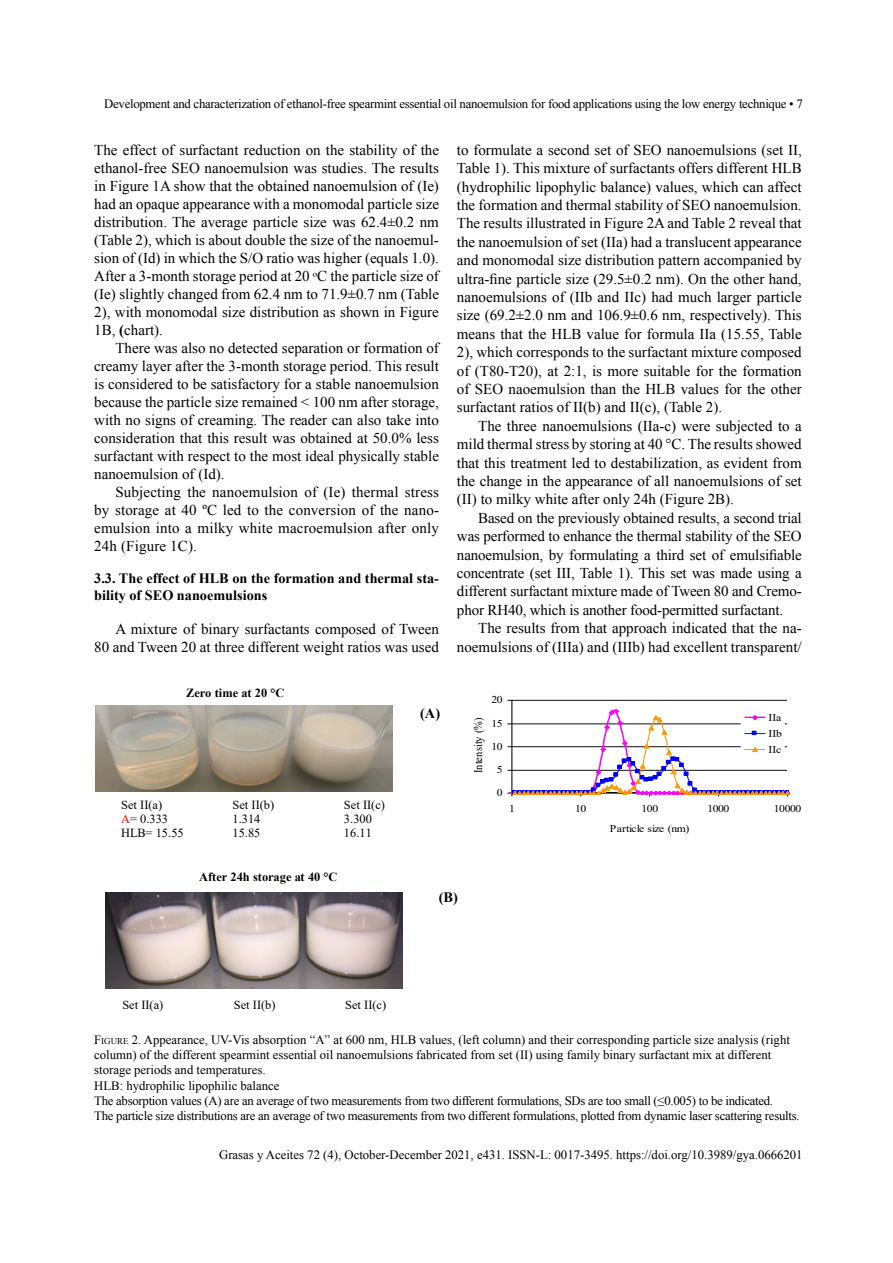
<style>
.page{position:relative;width:893px;height:1263px;background:#fff}
.page>*{position:absolute;margin:0;border:0;box-sizing:border-box;transform-origin:0 0}
.t1{font:15px/18.5px "Times New Roman";color:#000;text-align:justify}
.t2{font:700 14.4px "Times New Roman";color:#000}
.t3{font:700 14.25px/16.5px "Times New Roman";color:#000}
.t4{font:12.75px/15.3px "Times New Roman";color:#000}
.t5{font:12.75px "Times New Roman";letter-spacing:-.02em;color:#000}
.t6{font:12.45px "Times New Roman";color:#000}
.t7{font:700 12.45px "Times New Roman";color:#000}
.t8{font:11.7px "Times New Roman";letter-spacing:.005em;color:#000;scale:.89 1}
.t9{font:10.35px/15.9px "Times New Roman";letter-spacing:-.035em;color:#000;text-align:justify;scale:1.12 1}
.t10{font:10.35px "Times New Roman";letter-spacing:-.015em;color:#000;scale:1.12 1}
.s1{font-weight:700}
.s2{color:#f00}
.s3{font-style:inherit}
.s4{font-size:8.85px}
</style>
<div class="page">
<img style="left:95px;top:706px;width:297px;height:85px">
<hr style="left:512px;top:700px;width:275px;height:1px;background:#000">
<hr style="left:511px;top:700px;width:1px;height:92px;background:#000">
<svg style="left:508px;top:708px;width:282px;height:88px"></svg>
<img style="left:106px;top:892px;width:297px;height:96px">
<p class="t5" style="left:104px;top:95px;width:700px">Development and characterization of ethanol-free spearmint essential oil nanoemulsion for food applications using the low energy technique • 7</p>
<p class="t1" style="left:94px;top:140px;width:346px;line-height:18px">The effect of surfactant reduction on the stability of the ethanol-free SEO nanoemulsion was studies. The results in Figure 1A show that the obtained nanoemulsion of (Ie) had an opaque appearance with a monomodal particle size distribution. The average particle size was 62.4±0.2 nm (Table 2), which is about double the size of the nanoemul&shy;sion of (Id) in which the S/O ratio was higher (equals 1.0).<br>After a 3-month storage period at 20 ᵒC the particle size of (Ie) slightly changed from 62.4 nm to 71.9±0.7 nm (Table 2), with monomodal size distribution as shown in Figure 1B, <span class="s1">(</span>chart).</p>
<p class="t1" style="left:94px;top:338px;width:346px;line-height:18px;text-indent:21px">There was also no detected separation or formation of creamy layer after the 3-month storage period. This result is considered to be satisfactory for a stable nanoemulsion because the particle size remained &lt; 100 nm after storage, with no signs of creaming. The reader can also take into consideration that this result was obtained at 50.0% less surfactant with respect to the most ideal physically stable nanoemulsion of (Id).</p>
<p class="t1" style="left:94px;top:482px;width:346px;line-height:18px;text-indent:21px">Subjecting the nanoemulsion of (Ie) thermal stress by storage at 40 ºC led to the conversion of the nano&shy;emulsion into a milky white macroemulsion after only 24h (Figure 1C).</p>
<p class="t3" style="left:94px;top:570px;width:346px">3.3. The effect of HLB on the formation and thermal sta&shy;bility of SEO nanoemulsions</p>
<p class="t1" style="left:94px;top:619px;width:346px;line-height:18px;text-align:right">A mixture of binary surfactants composed of Tween<br>80 and Tween 20 at three different weight ratios was used</p>
<p class="t1" style="left:457px;top:140px;width:346px">to formulate a second set of SEO nanoemulsions (set II, Table 1). This mixture of surfactants offers different HLB (hydrophilic lipophylic balance) values, which can affect the formation and thermal stability of SEO nanoemulsion.<br>The results illustrated in Figure 2A and Table 2 reveal that the nanoemulsion of set (IIa) had a translucent appearance and monomodal size distribution pattern accompanied by ultra-fine particle size (29.5±0.2 nm). On the other hand, nanoemulsions of (IIb and IIc) had much larger particle size (69.2±2.0 nm and 106.9±0.6 nm, respectively). This means that the HLB value for formula IIa (15.55, Table 2), which corresponds to the surfactant mixture composed of (T80-T20), at 2:1, is more suitable for the formation of SEO naoemulsion than the HLB values for the other surfactant ratios of II(b) and II(c), (Table 2).</p>
<p class="t1" style="left:457px;top:416px;width:346px;text-indent:21px">The three nanoemulsions (IIa-c) were subjected to a mild thermal stress by storing at 40 °C. The results showed that this treatment led to destabilization, as evident from the change in the appearance of all nanoemulsions of set (II) to milky white after only 24h (Figure 2B).</p>
<p class="t1" style="left:457px;top:508px;width:346px;text-indent:21px">Based on the previously obtained results, a second trial was performed to enhance the thermal stability of the SEO nanoemulsion, by formulating a third set of emulsifiable concentrate (set III, Table 1). This set was made using a different surfactant mixture made of Tween 80 and Cremo&shy;phor RH40, which is another food-permitted surfactant.</p>
<p class="t1" style="left:457px;top:619px;width:346px;text-align:right">The results from that approach indicated that the na&shy;noemulsions of (IIIa) and (IIIb) had excellent transparent/</p>
<p class="t7" style="left:186px;top:684px;width:100px">Zero time at 20 °C</p>
<p class="t6" style="left:121px;top:796px;width:43px">Set II(a)</p>
<p class="t6" style="left:233px;top:796px;width:43px">Set II(b)</p>
<p class="t6" style="left:344px;top:796px;width:43px">Set II(c)</p>
<p class="t6" style="left:121px;top:810px;width:49px"><span class="s2">A</span>= 0.333</p>
<p class="t6" style="left:233px;top:810px;width:29px">1.314</p>
<p class="t6" style="left:344px;top:810px;width:29px">3.300</p>
<p class="t6" style="left:121px;top:824px;width:64px">HLB= 15.55</p>
<p class="t6" style="left:233px;top:824px;width:29px">15.85</p>
<p class="t6" style="left:344px;top:824px;width:29px">16.11</p>
<p class="t7" style="left:199px;top:868px;width:140px">After 24h storage at 40 °C</p>
<p class="t2" style="left:420px;top:703px;width:21px">(A)</p>
<p class="t9" style="left:491px;top:692px;width:12px">20</p>
<p class="t8" style="left:470px;top:773px;width:64px;rotate:-90deg">Intensity (%)</p>
<p class="t9" style="left:768px;top:709px;width:14px">IIa IIb IIc</p>
<p class="t9" style="left:491px;top:715px;width:12px">15</p>
<p class="t9" style="left:491px;top:738px;width:12px">10</p>
<p class="t9" style="left:497px;top:762px;width:7px">5</p>
<p class="t9" style="left:497px;top:784px;width:7px">0</p>
<p class="t9" style="left:509px;top:800px;width:7px">1</p>
<p class="t9" style="left:575px;top:800px;width:12px">10</p>
<p class="t9" style="left:642px;top:800px;width:16px">100</p>
<p class="t9" style="left:707px;top:800px;width:21px">1000</p>
<p class="t9" style="left:774px;top:800px;width:26px">10000</p>
<p class="t10" style="left:610px;top:821px;width:72px">Particle size (nm)</p>
<p class="t2" style="left:439px;top:886px;width:21px">(B)</p>
<p class="t6" style="left:122px;top:996px;width:43px">Set II(a)</p>
<p class="t6" style="left:234px;top:996px;width:43px">Set II(b)</p>
<p class="t6" style="left:345px;top:996px;width:43px">Set II(c)</p>
<p class="t4" style="left:94px;top:1031px;width:707px"><span class="s3">F</span><span class="s4">IGURE</span> 2. Appearance, UV-Vis absorption “A” at 600 nm, HLB values, (left column) and their corresponding particle size analysis (right column) of the different spearmint essential oil nanoemulsions fabricated from set (II) using family binary surfactant mix at different storage periods and temperatures.<br>HLB: hydrophilic lipophilic balance<br>The absorption values (A) are an average of two measurements from two different formulations, SDs are too small (≤0.005) to be indicated.<br>The particle size distributions are an average of two measurements from two different formulations, plotted from dynamic laser scattering results.</p>
<p class="t4" style="left:219px;top:1147px;width:585px">Grasas y Aceites 72 (4), October-December 2021, e431. ISSN-L: 0017-3495. https://doi.org/10.3989/gya.0666201</p>
</div>
